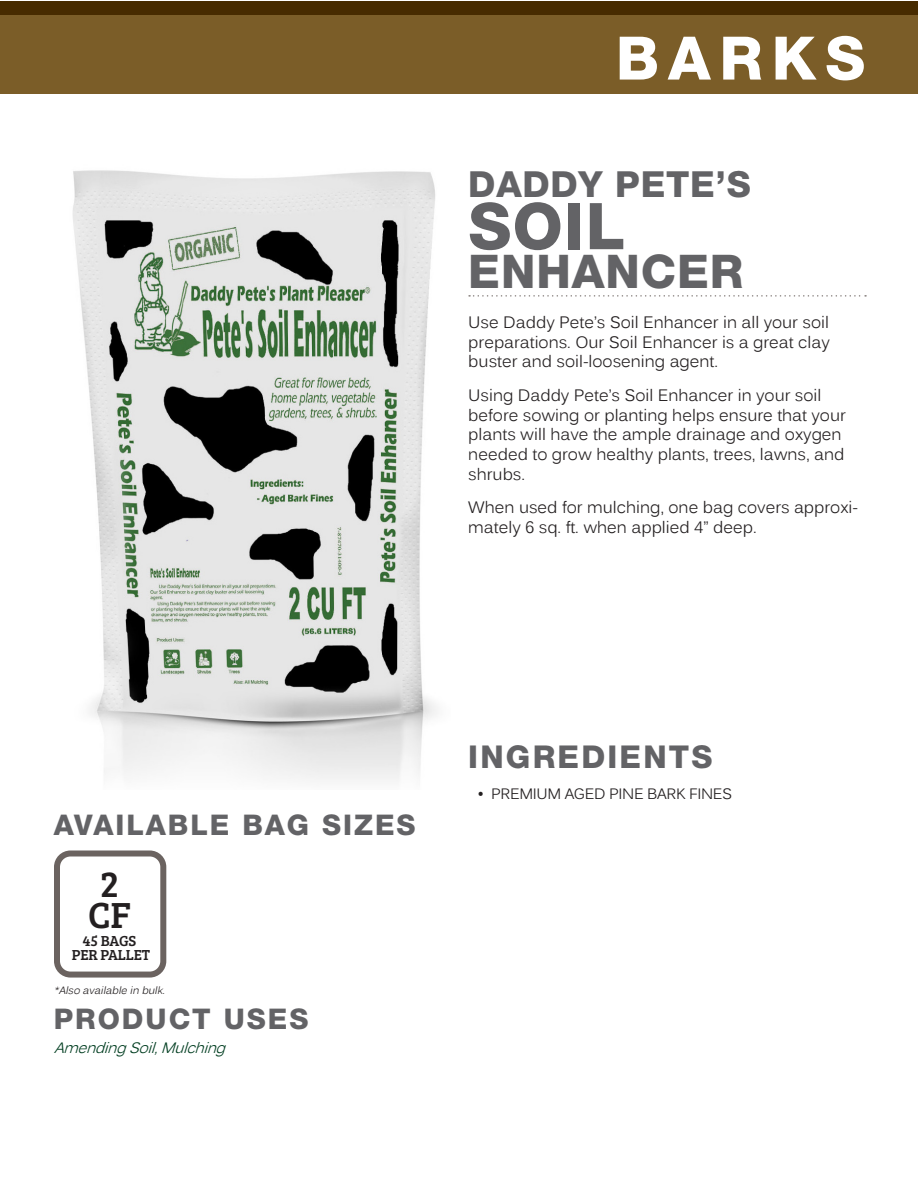
<style>
.page{position:relative;width:918px;height:1188px;background:#fff}
.page>*{position:absolute;margin:0;border:0;box-sizing:border-box;transform-origin:0 0}
.t1{font:800 64.5px "Helvetica Neue LT Std";color:#636366}
.t2{font:800 60px "Helvetica Neue LT Std";letter-spacing:.15em;color:#fff}
.t3{font:800 46.5px "Helvetica Neue LT Std";letter-spacing:.02em;color:#636366}
.t4{font:37.5px "Bree Serif";color:#231f20}
.t5{font:800 36px "Helvetica Neue LT Std";letter-spacing:.02em;color:#636366}
.t6{font:800 31.5px "Helvetica Neue LT Std";letter-spacing:.07em;color:#636366}
.t7{font:800 28.5px "Helvetica Neue LT Std";letter-spacing:.07em;color:#636366}
.t8{font:16.5px/19.8px "Kalinga";color:#231f20}
.t9{font:15px "Kalinga";letter-spacing:-.02em;color:#231f20}
.t10{font:italic 15px "Kalinga";color:#033f22}
.t11{font:15px "Bree Serif";letter-spacing:-.01em;color:#231f20}
.t12{font:italic 10.5px "Kalinga";color:#231f20}
</style>
<div class="page">
<div style="left:0;top:1px;width:917px;height:20px;background:#472b00"></div>
<img style="left:72px;top:170px;width:365px;height:611px">
<div style="left:0;top:15px;width:917px;height:79px;background:#7b5d28"></div>
<svg style="left:469px;top:295px;width:397px;height:2px"></svg>
<div style="left:54px;top:850px;width:112px;height:128px;border:6px solid #6b6360;border-radius:14px"></div>
<p class="t2" style="left:616px;top:22px;width:251px">BARKS</p>
<p class="t5" style="left:468px;top:162px;width:284px">DADDY PETE’S</p>
<p class="t1" style="left:468px;top:188px;width:158px">SOIL</p>
<p class="t3" style="left:468px;top:244px;width:277px">ENHANCER</p>
<p class="t8" style="left:468px;top:314px;width:363px;text-align:justify">Use Daddy Pete’s Soil Enhancer in all your soil preparations. Our Soil Enhancer is a great clay buster and soil-loosening agent.</p>
<p class="t8" style="left:468px;top:387px;width:379px">Using Daddy Pete’s Soil Enhancer in your soil before sowing or planting helps ensure that your plants will have the ample drainage and oxygen needed to grow healthy plants, trees, lawns, and shrubs.</p>
<p class="t8" style="left:468px;top:499px;width:391px">When used for mulching, one bag covers approxi&shy;mately 6 sq. ft. when applied 4” deep.</p>
<p class="t7" style="left:54px;top:808px;width:363px">AVAILABLE BAG SIZES</p>
<p class="t4" style="left:100px;top:856px;width:21px">2</p>
<p class="t4" style="left:88px;top:888px;width:44px">CF</p>
<p class="t11" style="left:83px;top:930px;width:55px">45 BAGS</p>
<p class="t11" style="left:72px;top:944px;width:80px">PER PALLET</p>
<p class="t12" style="left:54px;top:984px;width:115px">*Also available in bulk.</p>
<p class="t7" style="left:54px;top:1002px;width:256px">PRODUCT USES</p>
<p class="t10" style="left:54px;top:1038px;width:179px">AmendingSoil,Mulching</p>
<p class="t6" style="left:468px;top:738px;width:246px">INGREDIENTS</p>
<p class="t9" style="left:478px;top:784px;width:256px">• PREMIUM AGED PINE BARK FINES</p>
</div>
